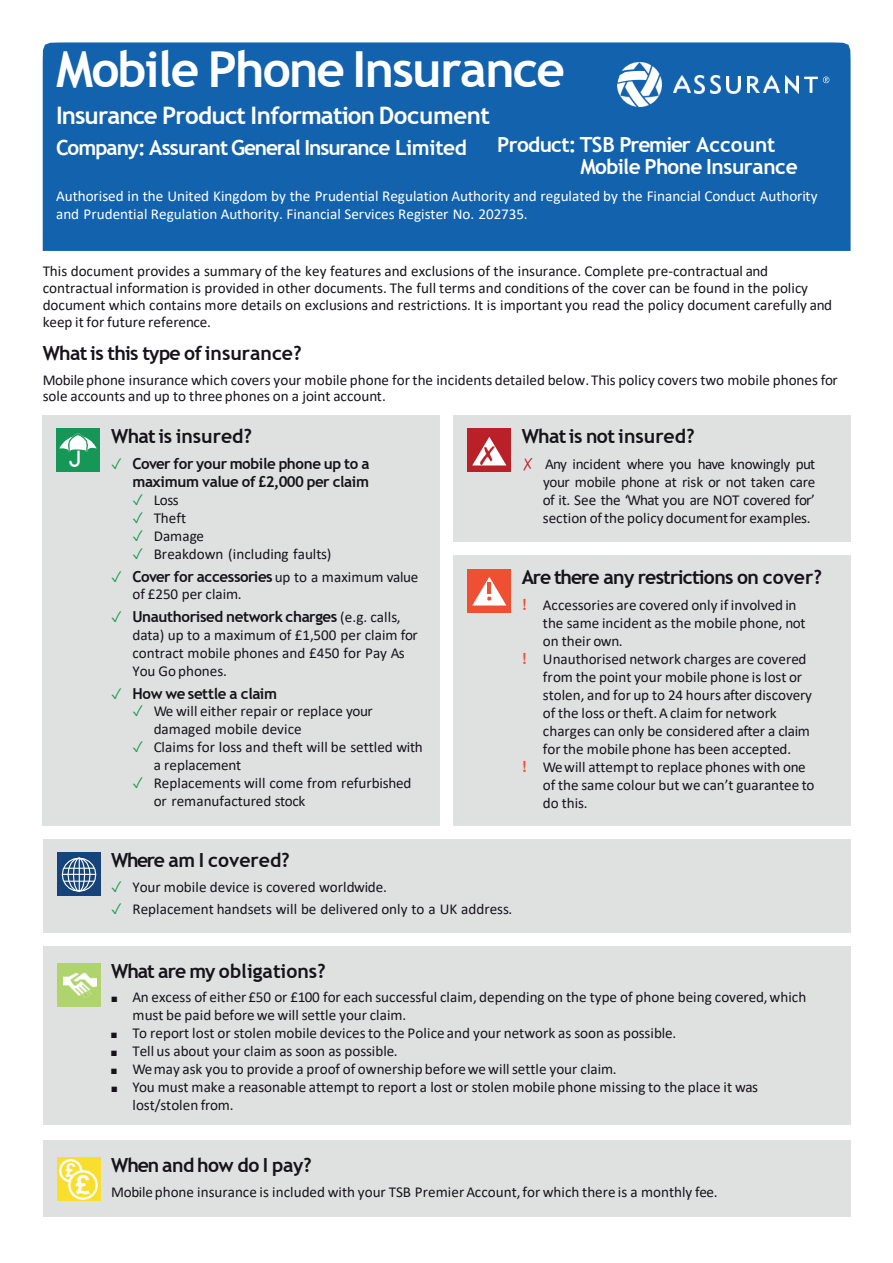
<style>
.page{position:relative;width:893px;height:1263px;background:#fff}
.page>*{position:absolute;margin:0;border:0;box-sizing:border-box;transform-origin:0 0}
.t1{font:700 49.65px "Trebuchet MS";letter-spacing:-.035em;color:#fff}
.t2{font:700 24.15px "Trebuchet MS";letter-spacing:-.03em;color:#fff}
.t3{font:700 20.85px/22.6px "Trebuchet MS";letter-spacing:-.035em;color:#fff}
.t4{font:700 19.5px "Trebuchet MS";letter-spacing:-.025em;color:#171419}
.t5{font:700 19.5px "Trebuchet MS";color:#171419}
.t6{font:700 19.5px "Trebuchet MS";letter-spacing:-.005em;color:#171419}
.t7{font:15.15px/18px "Calibri";color:#171419}
.t8{font:15.15px/18px "Calibri";color:#fff}
.t9{font:700 15.15px/18px "Trebuchet MS";letter-spacing:-.025em;color:#171419;text-align:right}
.s1{color:#169758}
.s2{font-family:"Calibri";font-weight:400}
.s3{color:#ba2027}
.s4{font-family:"Trebuchet MS";font-weight:700;color:#ef4f32}
</style>
<div class="page">
<div style="left:43px;top:42px;width:808px;height:209px;background:#1262ad"></div>
<div style="left:43px;top:415px;width:397px;height:410px;background:#dfe1e1"></div>
<div style="left:56px;top:429px;width:44px;height:43px;background:#169758"></div>
<svg style="left:59px;top:438px;width:38px;height:13px"></svg>
<img style="left:68px;top:434px;width:19px;height:33px">
<div style="left:453px;top:415px;width:398px;height:127px;background:#dfe1e1"></div>
<div style="left:43px;top:839px;width:808px;height:93px;background:#dfe1e1"></div>
<div style="left:57px;top:853px;width:44px;height:43px;background:#15437a"></div>
<svg style="left:61px;top:857px;width:36px;height:35px"></svg>
<hr style="left:79px;top:858px;width:1px;height:33px;background:#fff">
<hr style="left:62px;top:874px;width:34px;height:1px;background:#fff">
<hr style="left:64px;top:868px;width:30px;height:1px;background:#fff">
<hr style="left:64px;top:881px;width:30px;height:1px;background:#fff">
<div style="left:43px;top:946px;width:808px;height:179px;background:#dfe1e1"></div>
<div style="left:57px;top:963px;width:44px;height:43px;background:#b0d46d"></div>
<img style="left:64px;top:974px;width:33px;height:24px">
<div style="left:453px;top:555px;width:398px;height:270px;background:#dfe1e1"></div>
<div style="left:468px;top:569px;width:43px;height:44px;background:#ef4f32"></div>
<svg style="left:472px;top:577px;width:34px;height:28px"></svg>
<div style="left:43px;top:1140px;width:808px;height:76px;background:#dfe1e1"></div>
<div style="left:57px;top:1157px;width:44px;height:43px;background:#f9de2d"></div>
<img style="left:59px;top:1160px;width:38px;height:39px">
<div style="left:468px;top:429px;width:43px;height:43px;background:#ba2027"></div>
<svg style="left:472px;top:437px;width:34px;height:28px"></svg>
<img style="left:481px;top:447px;width:13px;height:17px">
<img style="left:711px;top:76px;width:10px;height:17px">
<img style="left:694px;top:76px;width:10px;height:17px">
<img style="left:727px;top:77px;width:13px;height:16px">
<img style="left:747px;top:77px;width:12px;height:16px">
<img style="left:674px;top:76px;width:16px;height:17px">
<img style="left:785px;top:76px;width:13px;height:17px">
<img style="left:763px;top:76px;width:17px;height:17px">
<img style="left:618px;top:63px;width:44px;height:44px">
<svg style="left:618px;top:71px;width:30px;height:12px"></svg>
<svg style="left:804px;top:77px;width:25px;height:16px"></svg>
<h1 class="t1" style="left:56px;top:38px;width:510px">Mobile Phone Insurance</h1>
<h2 class="t2" style="left:56px;top:100px;width:435px">Insurance Product Information Document</h2>
<h3 class="t3" style="left:56px;top:136px;width:412px">Company: Assurant General Insurance Limited</h3>
<h3 class="t3" style="left:580px;top:133px;width:219px;text-indent:-83px">Product: TSB Premier Account<br>Mobile Phone Insurance</h3>
<p class="t8" style="left:56px;top:187px;width:763px">Authorised in the United Kingdom by the Prudential Regulation Authority and regulated by the Financial Conduct Authority and Prudential Regulation Authority. Financial Services Register No. 202735.</p>
<p class="t7" style="left:43px;top:262px;width:791px;line-height:17px">This document provides a summary of the key features and exclusions of the insurance. Complete pre-contractual and contractual information is provided in other documents. The full terms and conditions of the cover can be found in the policy document which contains more details on exclusions and restrictions. It is important you read the policy document carefully and keep it for future reference.</p>
<p class="t4" style="left:43px;top:341px;width:260px">Whatis this type ofinsurance?</p>
<p class="t7" style="left:43px;top:371px;width:797px;line-height:16.5px">Mobilephone insurance which covers your mobile phone for the incidents detailed below. This policy covers two mobile phones for sole accounts and up to three phones on a joint account.</p>
<p class="t5" style="left:111px;top:424px;width:142px">Whatis insured?</p>
<p class="t9" style="left:111px;top:455px;width:260px"><span class="s1">✓</span> Cover for your mobile phone up to a maximum value of £2,000 per claim</p>
<p class="t7" style="left:132px;top:490px;width:48px"><span class="s1">✓</span> Loss</p>
<p class="t7" style="left:132px;top:508px;width:55px"><span class="s1">✓</span> Theft</p>
<p class="t7" style="left:132px;top:526px;width:73px"><span class="s1">✓</span> Damage</p>
<p class="t7" style="left:132px;top:544px;width:201px"><span class="s1">✓</span> Breakdown (including faults)</p>
<p class="t9" style="left:111px;top:567px;width:309px"><span class="s1">✓</span> Cover for accessories <span class="s2">up to a maximum value</span></p>
<p class="t7" style="left:132px;top:585px;width:111px">of £250 per claim.</p>
<p class="t9" style="left:111px;top:607px;width:291px"><span class="s1">✓</span> Unauthorised network charges <span class="s2">(e.g. calls,</span></p>
<p class="t7" style="left:132px;top:625px;width:287px">data) up to a maximum of £1,500 per claim for contract mobile phones and £450 for Pay As<br>You Go phones.</p>
<p class="t9" style="left:111px;top:685px;width:168px"><span class="s1">✓</span> How we settle a claim</p>
<p class="t7" style="left:154px;top:702px;width:221px;text-indent:-21px"><span class="s1">✓</span> We will either repair or replace your damaged mobile device</p>
<p class="t7" style="left:154px;top:738px;width:271px;text-indent:-21px"><span class="s1">✓</span> Claims for loss and theft will be settled with a replacement</p>
<p class="t7" style="left:154px;top:774px;width:259px;text-indent:-21px"><span class="s1">✓</span> Replacements will come from refurbished or remanufactured stock</p>
<p class="t5" style="left:522px;top:424px;width:174px">Whatis not insured?</p>
<p class="t7" style="left:543px;top:454px;width:274px;text-align:justify;text-indent:-21px"><span class="s3">✗</span> Any incident where you have knowingly put your mobile phone at risk or not taken care of it. See the ‘What you are NOT covered for’ section ofthe policy documentfor examples.</p>
<p class="t4" style="left:522px;top:565px;width:302px">Are there any restrictions on cover?</p>
<p class="t7" style="left:522px;top:596px;width:276px"><span class="s4">!</span> Accessories are covered only if involved in</p>
<p class="t7" style="left:543px;top:614px;width:264px">the same incident as the mobile phone, not</p>
<p class="t7" style="left:543px;top:632px;width:81px">on their own.</p>
<p class="t7" style="left:522px;top:650px;width:286px"><span class="s4">!</span> Unauthorised network charges are covered</p>
<p class="t7" style="left:543px;top:668px;width:261px">from the point your mobile phone is lost or</p>
<p class="t7" style="left:543px;top:686px;width:270px">stolen, and for up to 24 hours after discovery</p>
<p class="t7" style="left:543px;top:704px;width:235px">of the loss or theft.Aclaim for network</p>
<p class="t7" style="left:543px;top:722px;width:269px">charges can only be considered after a claim</p>
<p class="t7" style="left:543px;top:740px;width:250px">forthe mobile phone has been accepted.</p>
<p class="t7" style="left:522px;top:758px;width:286px"><span class="s4">!</span> Wewill attempt to replace phones with one</p>
<p class="t7" style="left:543px;top:776px;width:273px">of the same colour but we can’t guarantee to</p>
<p class="t7" style="left:543px;top:794px;width:46px">do this.</p>
<p class="t4" style="left:111px;top:848px;width:180px">Where am I covered?</p>
<p class="t7" style="left:111px;top:877px;width:277px"><span class="s1">✓</span> Your mobile device is covered worldwide.</p>
<p class="t7" style="left:111px;top:900px;width:403px"><span class="s1">✓</span> Replacement handsets will be delivered only to a UK address.</p>
<p class="t6" style="left:111px;top:959px;width:216px">What are my obligations?</p>
<p class="t7" style="left:132px;top:988px;width:675px;text-indent:-21px">■ An excess of either £50 or £100 for each successful claim, depending on the type of phone being covered,which must be paid beforewe will settle your claim.</p>
<p class="t7" style="left:111px;top:1024px;width:567px">■ To report lost or stolen mobile devices to the Police and your network as soon as possible.</p>
<p class="t7" style="left:111px;top:1042px;width:288px">■ Tell us about your claim as soon as possible.</p>
<p class="t7" style="left:111px;top:1060px;width:507px">■ Wemay ask you to provide a proof of ownership beforewe will settle your claim.</p>
<p class="t7" style="left:132px;top:1078px;width:627px;text-indent:-21px">■ You must make a reasonable attempt to report a lost or stolen mobile phone missing to the place it was lost/stolen from.</p>
<p class="t4" style="left:111px;top:1153px;width:202px">Whenand how do I pay?</p>
<p class="t7" style="left:111px;top:1182px;width:608px">Mobilephone insurance is included with your TSB PremierAccount,for which there is a monthly fee.</p>
</div>
